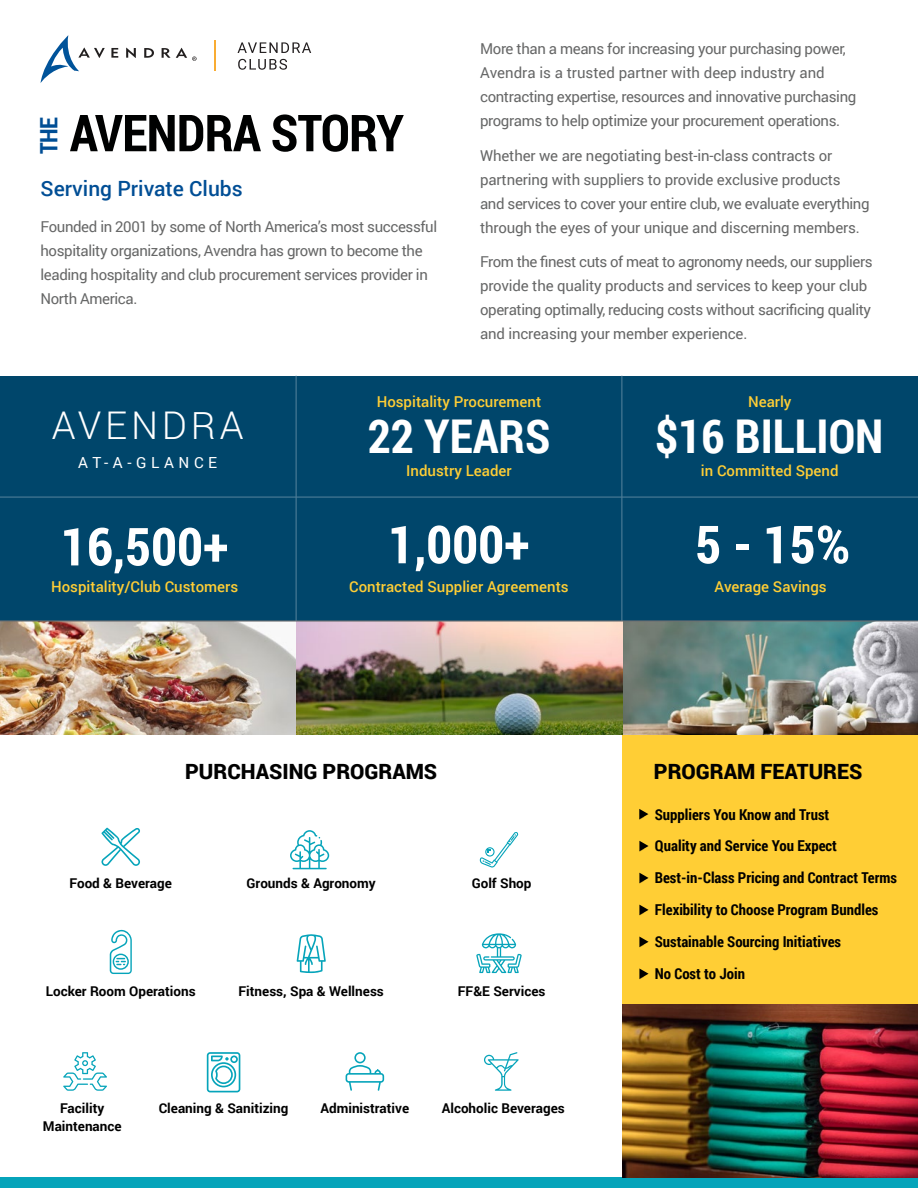
<style>
.page{position:relative;width:918px;height:1188px;background:#fff}
.page>*{position:absolute;margin:0;border:0;box-sizing:border-box;transform-origin:0 0}
.t1{font:700 52.5px "Roboto Condensed";color:#fff}
.t2{font:700 51px "Roboto Condensed";letter-spacing:-.015em;color:#000101}
.t3{font:700 46.65px "Roboto Condensed";color:#fff}
.t4{font:300 38.25px "Roboto";letter-spacing:.1em;color:#fff}
.t5{font:700 24px "Roboto Condensed";color:#004e95}
.t6{font:900 21px "Roboto";color:#000}
.t7{font:500 21px "Roboto";color:#004e95}
.t8{font:15.3px "Roboto";letter-spacing:.3em;color:#fff}
.t9{font:15px/24px "Roboto";letter-spacing:-.025em;color:#666767}
.t10{font:700 15px/31.8px "Roboto Condensed";color:#000}
.t11{font:500 15px "Roboto";color:#ffce35}
.t12{font:700 13.5px/18px "Roboto";color:#000;text-align:center}
</style>
<div class="page">
<div style="left:622px;top:734px;width:296px;height:443px;background:#ffce35"></div>
<div style="left:0;top:376px;width:918px;height:246px;background:#00466b"></div>
<div style="left:0;top:1177px;width:918px;height:11px;background:#06a4ba"></div>
<svg style="left:111px;top:48px;width:7px;height:10px"></svg>
<svg style="left:126px;top:48px;width:10px;height:10px"></svg>
<svg style="left:144px;top:48px;width:10px;height:10px"></svg>
<svg style="left:41px;top:35px;width:64px;height:48px"></svg>
<svg style="left:162px;top:48px;width:35px;height:13px"></svg>
<hr style="left:215px;top:40px;width:1px;height:31px;background:#f9ac33">
<svg style="left:238px;top:42px;width:73px;height:11px"></svg>
<svg style="left:238px;top:59px;width:49px;height:11px"></svg>
<hr style="left:0;top:497px;width:918px;height:1px;background:#4d7d97">
<hr style="left:296px;top:376px;width:1px;height:246px;background:#4d7d97">
<hr style="left:621px;top:376px;width:1px;height:246px;background:#4d7d97">
<img style="left:0;top:622px;width:297px;height:112px">
<img style="left:622px;top:622px;width:296px;height:112px">
<img style="left:297px;top:622px;width:325px;height:112px">
<hr style="left:0;top:620px;width:918px;height:2px;background:#6d6e71">
<img style="left:622px;top:1004px;width:296px;height:173px">
<svg style="left:639px;top:809px;width:9px;height:10px"></svg>
<svg style="left:639px;top:841px;width:10px;height:10px"></svg>
<svg style="left:639px;top:873px;width:10px;height:10px"></svg>
<svg style="left:639px;top:905px;width:10px;height:10px"></svg>
<svg style="left:639px;top:937px;width:10px;height:10px"></svg>
<svg style="left:639px;top:968px;width:10px;height:11px"></svg>
<svg style="left:101px;top:828px;width:39px;height:38px"></svg>
<svg style="left:297px;top:934px;width:29px;height:39px"></svg>
<svg style="left:480px;top:832px;width:38px;height:36px"></svg>
<svg style="left:110px;top:930px;width:22px;height:44px"></svg>
<svg style="left:63px;top:1052px;width:44px;height:39px"></svg>
<svg style="left:207px;top:1052px;width:33px;height:40px"></svg>
<svg style="left:484px;top:1052px;width:35px;height:39px"></svg>
<svg style="left:346px;top:1052px;width:38px;height:39px"></svg>
<svg style="left:290px;top:830px;width:39px;height:39px"></svg>
<svg style="left:476px;top:933px;width:46px;height:40px"></svg>
<h2 class="t2" style="left:70px;top:97px;width:336px">AVENDRA STORY</h2>
<h3 class="t7" style="left:40px;top:174px;width:204px">Serving Private Clubs</h3>
<h3 class="t5" style="left:32px;top:154px;width:39px;rotate:-90deg">THE</h3>
<p class="t9" style="left:41px;top:215px;width:398px">Founded in 2001 by some of North America’s most successful hospitality organizations, Avendra has grown to become the leading hospitality and club procurement services provider in North America.</p>
<p class="t9" style="left:480px;top:36px;width:378px">More than a means for increasing your purchasing power, Avendra is a trusted partner with deep industry and contracting expertise, resources and innovative purchasing programs to help optimize your procurement operations.</p>
<p class="t9" style="left:480px;top:143px;width:391px">Whether we are negotiating best-in-class contracts or partnering with suppliers to provide exclusive products<br>and services to cover your entire club, we evaluate everything through the eyes of your unique and discerning members.</p>
<p class="t9" style="left:480px;top:250px;width:394px">From the finest cuts of meat to agronomy needs, our suppliers provide the quality products and services to keep your club operating optimally, reducing costs without sacrificing quality and increasing your member experience.</p>
<h3 class="t4" style="left:52px;top:399px;width:193px">AVENDRA</h3>
<p class="t8" style="left:78px;top:452px;width:141px">AT-A-GLANCE</p>
<h1 class="t1" style="left:61px;top:510px;width:169px">16,500+</h1>
<p class="t11" style="left:51px;top:576px;width:189px">Hospitality/Club Customers</p>
<p class="t11" style="left:377px;top:391px;width:166px">Hospitality Procurement</p>
<p class="t11" style="left:748px;top:391px;width:45px">Nearly</p>
<h3 class="t3" style="left:368px;top:403px;width:184px">22 YEARS</h3>
<p class="t11" style="left:406px;top:460px;width:107px">Industry Leader</p>
<h1 class="t1" style="left:388px;top:508px;width:143px">1,000+</h1>
<p class="t11" style="left:349px;top:576px;width:221px">Contracted Supplier Agreements</p>
<h3 class="t3" style="left:655px;top:403px;width:230px">$16 BILLION</h3>
<p class="t11" style="left:701px;top:460px;width:139px">in Committed Spend</p>
<h1 class="t1" style="left:695px;top:508px;width:157px">5 - 15%</h1>
<p class="t11" style="left:714px;top:576px;width:114px">Average Savings</p>
<h3 class="t6" style="left:185px;top:757px;width:254px">PURCHASING PROGRAMS</h3>
<p class="t12" style="left:70px;top:873px;width:104px">Food &amp; Beverage</p>
<p class="t12" style="left:46px;top:982px;width:151px">Locker Room Operations</p>
<p class="t12" style="left:247px;top:873px;width:131px">Grounds &amp; Agronomy</p>
<p class="t12" style="left:238px;top:982px;width:147px">Fitness, Spa &amp; Wellness</p>
<p class="t12" style="left:472px;top:873px;width:61px">Golf Shop</p>
<p class="t12" style="left:458px;top:982px;width:89px">FF&amp;E Services</p>
<p class="t12" style="left:43px;top:1099px;width:80px">Facility<br>Maintenance</p>
<p class="t12" style="left:159px;top:1099px;width:131px">Cleaning &amp; Sanitizing</p>
<p class="t12" style="left:321px;top:1099px;width:90px">Administrative</p>
<p class="t12" style="left:442px;top:1099px;width:124px">Alcoholic Beverages</p>
<h3 class="t6" style="left:654px;top:757px;width:210px">PROGRAM FEATURES</h3>
<p class="t10" style="left:655px;top:798px;width:244px">Suppliers You Know and Trust<br>Quality and Service You Expect<br>Best-in-Class Pricing and Contract Terms<br>Flexibility to Choose Program Bundles<br>Sustainable Sourcing Initiatives<br>No Cost to Join</p>
</div>
